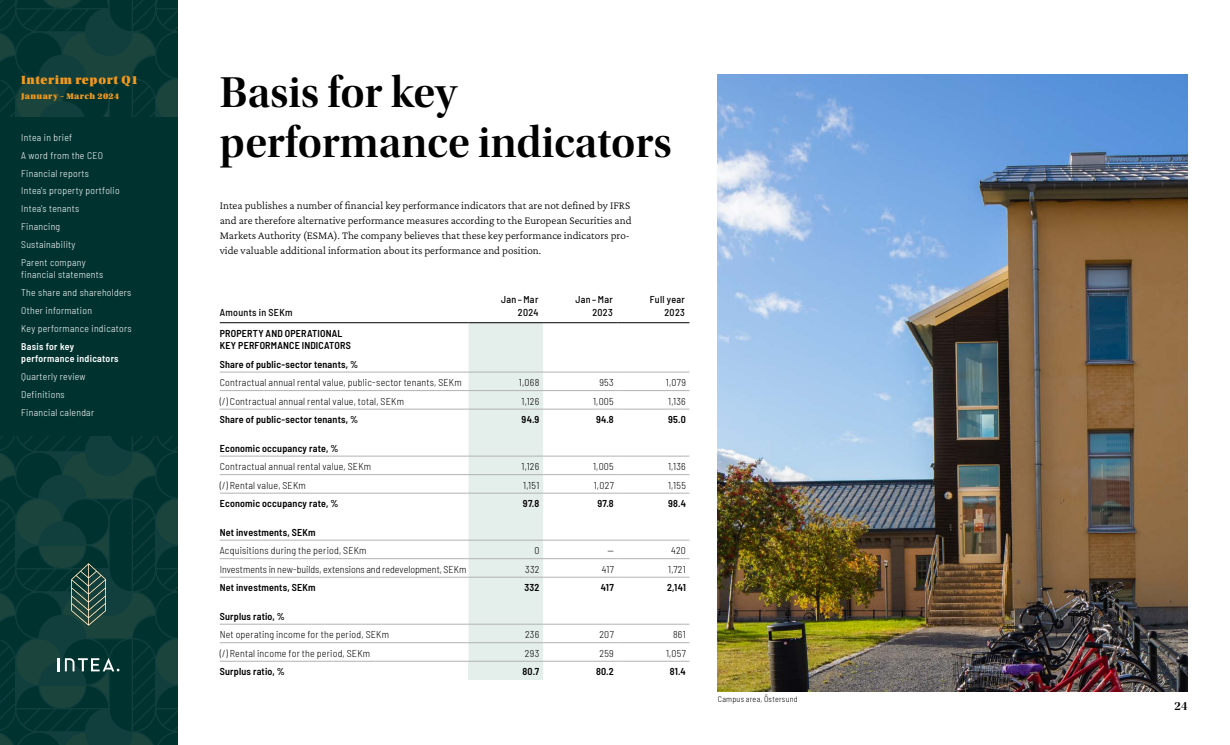
<style>
.page{position:relative;width:1230px;height:745px;background:#fff}
.page>*{position:absolute;margin:0;border:0;box-sizing:border-box;transform-origin:0 0}
.t1{font:45px/50px "Utopia Std Semibold Disp";color:#000}
.t2{font:12.5px "Utopia Std Black Headline";letter-spacing:.05em;color:#f5991a}
.t3{font:12.5px "Utopia Std Semibold Disp";color:#000}
.t4{font:11.25px/15px "Crimson Pro";color:#000}
.t5{font:300 semi-condensed 10px "Barlow";letter-spacing:.02em;color:#000}
.t6{font:600 semi-condensed 10px/12px "Barlow";letter-spacing:.02em;color:#000}
.t7{font:300 semi-condensed 10px "Barlow";color:#000}
.t8{font:500 semi-condensed 10px/12.5px "Barlow";letter-spacing:.03em;color:#000;text-align:right}
.t9{font:300 semi-condensed 9.75px/17.9px "Barlow";letter-spacing:.03em;color:#fff}
.t10{font:600 semi-condensed 9.75px/12.5px "Barlow";letter-spacing:.03em;color:#fff}
.t11{font:8.75px "Utopia Std Black Headline";letter-spacing:.05em;color:#f5991a}
.t12{font:300 semi-condensed 8.12px "Barlow";letter-spacing:.03em;color:#000}
</style>
<div class="page">
<svg style="left:0;top:0;width:177px;height:744px;background:#0a3936"></svg>
<svg style="left:71px;top:563px;width:35px;height:62px;background:#38594f"></svg>
<svg style="left:58px;top:657px;width:61px;height:14px"></svg>
<div style="left:0;top:117px;width:177px;height:318px;background:#003330"></div>
<svg style="left:468px;top:323px;width:75px;height:337px;background:#e3ede9"></svg>
<div style="left:468px;top:660px;width:75px;height:19px;background:#e4eeea"></div>
<hr style="left:220px;top:390px;width:248px;height:1px;background:#b3b2b2">
<hr style="left:468px;top:390px;width:75px;height:1px;background:#b3b2b2">
<hr style="left:543px;top:390px;width:74px;height:1px;background:#b3b2b2">
<hr style="left:617px;top:390px;width:72px;height:1px;background:#b3b2b2">
<hr style="left:220px;top:474px;width:248px;height:1px;background:#b3b2b2">
<hr style="left:468px;top:474px;width:75px;height:1px;background:#b3b2b2">
<hr style="left:543px;top:474px;width:74px;height:1px;background:#b3b2b2">
<hr style="left:617px;top:474px;width:72px;height:1px;background:#b3b2b2">
<hr style="left:220px;top:558px;width:248px;height:1px;background:#b3b2b2">
<hr style="left:468px;top:558px;width:75px;height:1px;background:#b3b2b2">
<hr style="left:543px;top:558px;width:74px;height:1px;background:#b3b2b2">
<hr style="left:617px;top:558px;width:72px;height:1px;background:#b3b2b2">
<hr style="left:220px;top:642px;width:248px;height:1px;background:#b3b2b2">
<hr style="left:468px;top:642px;width:75px;height:1px;background:#b3b2b2">
<hr style="left:543px;top:642px;width:74px;height:1px;background:#b3b2b2">
<hr style="left:617px;top:642px;width:72px;height:1px;background:#b3b2b2">
<hr style="left:220px;top:371px;width:248px;height:1px;background:#b3b2b2">
<hr style="left:468px;top:371px;width:75px;height:1px;background:#b3b2b2">
<hr style="left:543px;top:371px;width:74px;height:1px;background:#b3b2b2">
<hr style="left:617px;top:371px;width:72px;height:1px;background:#b3b2b2">
<hr style="left:220px;top:455px;width:248px;height:1px;background:#b3b2b2">
<hr style="left:468px;top:455px;width:75px;height:1px;background:#b3b2b2">
<hr style="left:543px;top:455px;width:74px;height:1px;background:#b3b2b2">
<hr style="left:617px;top:455px;width:72px;height:1px;background:#b3b2b2">
<hr style="left:220px;top:492px;width:248px;height:1px;background:#b3b2b2">
<hr style="left:468px;top:492px;width:75px;height:1px;background:#b3b2b2">
<hr style="left:543px;top:492px;width:74px;height:1px;background:#b3b2b2">
<hr style="left:617px;top:492px;width:72px;height:1px;background:#b3b2b2">
<hr style="left:220px;top:539px;width:248px;height:1px;background:#b3b2b2">
<hr style="left:468px;top:539px;width:75px;height:1px;background:#b3b2b2">
<hr style="left:543px;top:539px;width:74px;height:1px;background:#b3b2b2">
<hr style="left:617px;top:539px;width:72px;height:1px;background:#b3b2b2">
<hr style="left:220px;top:576px;width:248px;height:1px;background:#b3b2b2">
<hr style="left:468px;top:576px;width:75px;height:1px;background:#b3b2b2">
<hr style="left:543px;top:576px;width:74px;height:1px;background:#b3b2b2">
<hr style="left:617px;top:576px;width:72px;height:1px;background:#b3b2b2">
<hr style="left:220px;top:623px;width:248px;height:1px;background:#b3b2b2">
<hr style="left:468px;top:623px;width:75px;height:1px;background:#b3b2b2">
<hr style="left:543px;top:623px;width:74px;height:1px;background:#b3b2b2">
<hr style="left:617px;top:623px;width:72px;height:1px;background:#b3b2b2">
<hr style="left:220px;top:660px;width:248px;height:1px;background:#b3b2b2">
<hr style="left:468px;top:660px;width:75px;height:1px;background:#b3b2b2">
<hr style="left:543px;top:660px;width:74px;height:1px;background:#b3b2b2">
<hr style="left:617px;top:660px;width:72px;height:1px;background:#b3b2b2">
<hr style="left:220px;top:322px;width:248px;height:1px;background:#000">
<hr style="left:468px;top:322px;width:75px;height:1px;background:#000">
<hr style="left:543px;top:322px;width:74px;height:1px;background:#000">
<hr style="left:617px;top:322px;width:72px;height:1px;background:#000">
<hr style="left:220px;top:408px;width:248px;height:1px;background:#b3b2b2">
<hr style="left:468px;top:408px;width:75px;height:1px;background:#b3b2b2">
<hr style="left:543px;top:408px;width:74px;height:1px;background:#b3b2b2">
<hr style="left:617px;top:408px;width:72px;height:1px;background:#b3b2b2">
<img style="left:718px;top:74px;width:469px;height:617px">
<p class="t2" style="left:21px;top:73px;width:119px">Interim report Q1</p>
<p class="t11" style="left:21px;top:91px;width:100px">January – March 2024</p>
<p class="t9" style="left:21px;top:128px;width:100px">Intea in brief<br>A word from the CEO<br>Financial reports<br>Intea's property portfolio<br>Intea's tenants<br>Financing<br>Sustainability<br>Parent company</p>
<p class="t9" style="left:21px;top:265px;width:112px">financial statements<br>The share and shareholders<br>Other information<br>Key performance indicators</p>
<p class="t10" style="left:21px;top:339px;width:99px">Basis for key performance indicators</p>
<p class="t9" style="left:21px;top:366px;width:74px">Quarterly review<br>Definitions<br>Financial calendar</p>
<h1 class="t1" style="left:220px;top:68px;width:453px">Basis for key performance indicators</h1>
<p class="t4" style="left:220px;top:198px;width:413px">Intea publishes a number of financial key performance indicators that are not defined by IFRS and are therefore alternative performance measures according to the European Securities and Markets Authority (ESMA). The company believes that these key performance indicators pro&shy;vide valuable additional information about its performance and position.</p>
<p class="t8" style="left:220px;top:305px;width:74px">Amounts in SEKm</p>
<p class="t8" style="left:501px;top:292px;width:39px">Jan–Mar<br>2024</p>
<p class="t8" style="left:575px;top:292px;width:39px">Jan–Mar<br>2023</p>
<p class="t8" style="left:650px;top:292px;width:36px">Full year<br>2023</p>
<p class="t6" style="left:220px;top:327px;width:133px">PROPERTY AND OPERATIONAL<br>KEY PERFORMANCE INDICATORS</p>
<p class="t6" style="left:220px;top:357px;width:140px">Share of public-sector tenants, %</p>
<p class="t5" style="left:220px;top:375px;width:244px">Contractual annual rental value, public-sector tenants, SEKm</p>
<p class="t5" style="left:519px;top:375px;width:22px">1,068</p>
<p class="t5" style="left:599px;top:375px;width:16px">953</p>
<p class="t5" style="left:666px;top:375px;width:22px">1,079</p>
<p class="t5" style="left:220px;top:394px;width:186px">(/) Contractual annual rental value, total, SEKm</p>
<p class="t5" style="left:521px;top:394px;width:19px">1,126</p>
<p class="t5" style="left:593px;top:394px;width:22px">1,005</p>
<p class="t5" style="left:668px;top:394px;width:19px">1,136</p>
<p class="t6" style="left:220px;top:413px;width:140px">Share of public-sector tenants, %</p>
<p class="t6" style="left:521px;top:413px;width:19px">94.9</p>
<p class="t6" style="left:596px;top:413px;width:19px">94.8</p>
<p class="t6" style="left:668px;top:413px;width:19px">95.0</p>
<p class="t6" style="left:220px;top:441px;width:120px">Economic occupancy rate, %</p>
<p class="t5" style="left:220px;top:459px;width:153px">Contractual annual rental value, SEKm</p>
<p class="t5" style="left:521px;top:459px;width:19px">1,126</p>
<p class="t5" style="left:593px;top:459px;width:22px">1,005</p>
<p class="t5" style="left:668px;top:459px;width:19px">1,136</p>
<p class="t5" style="left:220px;top:478px;width:88px">(/) Rental value, SEKm</p>
<p class="t5" style="left:523px;top:478px;width:18px">1,151</p>
<p class="t5" style="left:594px;top:478px;width:21px">1,027</p>
<p class="t5" style="left:668px;top:478px;width:19px">1,155</p>
<p class="t6" style="left:220px;top:496px;width:120px">Economic occupancy rate, %</p>
<p class="t6" style="left:523px;top:496px;width:18px">97.8</p>
<p class="t6" style="left:597px;top:496px;width:18px">97.8</p>
<p class="t6" style="left:668px;top:496px;width:19px">98.4</p>
<p class="t6" style="left:220px;top:525px;width:97px">Net investments, SEKm</p>
<p class="t5" style="left:220px;top:543px;width:148px">Acquisitions during the period, SEKm</p>
<p class="t5" style="left:534px;top:543px;width:7px">0</p>
<p class="t5" style="left:607px;top:543px;width:8px">—</p>
<p class="t5" style="left:671px;top:543px;width:16px">420</p>
<p class="t7" style="left:220px;top:561px;width:248px">Investments in new-builds, extensions and redevelopment, SEKm</p>
<p class="t5" style="left:525px;top:561px;width:16px">332</p>
<p class="t5" style="left:602px;top:561px;width:13px">417</p>
<p class="t5" style="left:668px;top:561px;width:19px">1,721</p>
<p class="t6" style="left:220px;top:580px;width:97px">Net investments, SEKm</p>
<p class="t6" style="left:524px;top:580px;width:16px">332</p>
<p class="t6" style="left:601px;top:580px;width:14px">417</p>
<p class="t6" style="left:667px;top:580px;width:20px">2,141</p>
<p class="t6" style="left:220px;top:609px;width:67px">Surplus ratio, %</p>
<p class="t5" style="left:220px;top:627px;width:171px">Net operating income for the period, SEKm</p>
<p class="t5" style="left:525px;top:627px;width:16px">236</p>
<p class="t5" style="left:599px;top:627px;width:16px">207</p>
<p class="t5" style="left:673px;top:627px;width:14px">861</p>
<p class="t5" style="left:220px;top:645px;width:152px">(/) Rental income for the period, SEKm</p>
<p class="t5" style="left:525px;top:645px;width:16px">293</p>
<p class="t5" style="left:599px;top:645px;width:16px">259</p>
<p class="t5" style="left:666px;top:645px;width:21px">1,057</p>
<p class="t6" style="left:220px;top:664px;width:67px">Surplus ratio, %</p>
<p class="t6" style="left:522px;top:664px;width:18px">80.7</p>
<p class="t6" style="left:596px;top:664px;width:19px">80.2</p>
<p class="t6" style="left:670px;top:664px;width:18px">81.4</p>
<p class="t12" style="left:718px;top:693px;width:81px">Campus area, Östersund</p>
<p class="t3" style="left:1174px;top:698px;width:14px">24</p>
</div>
